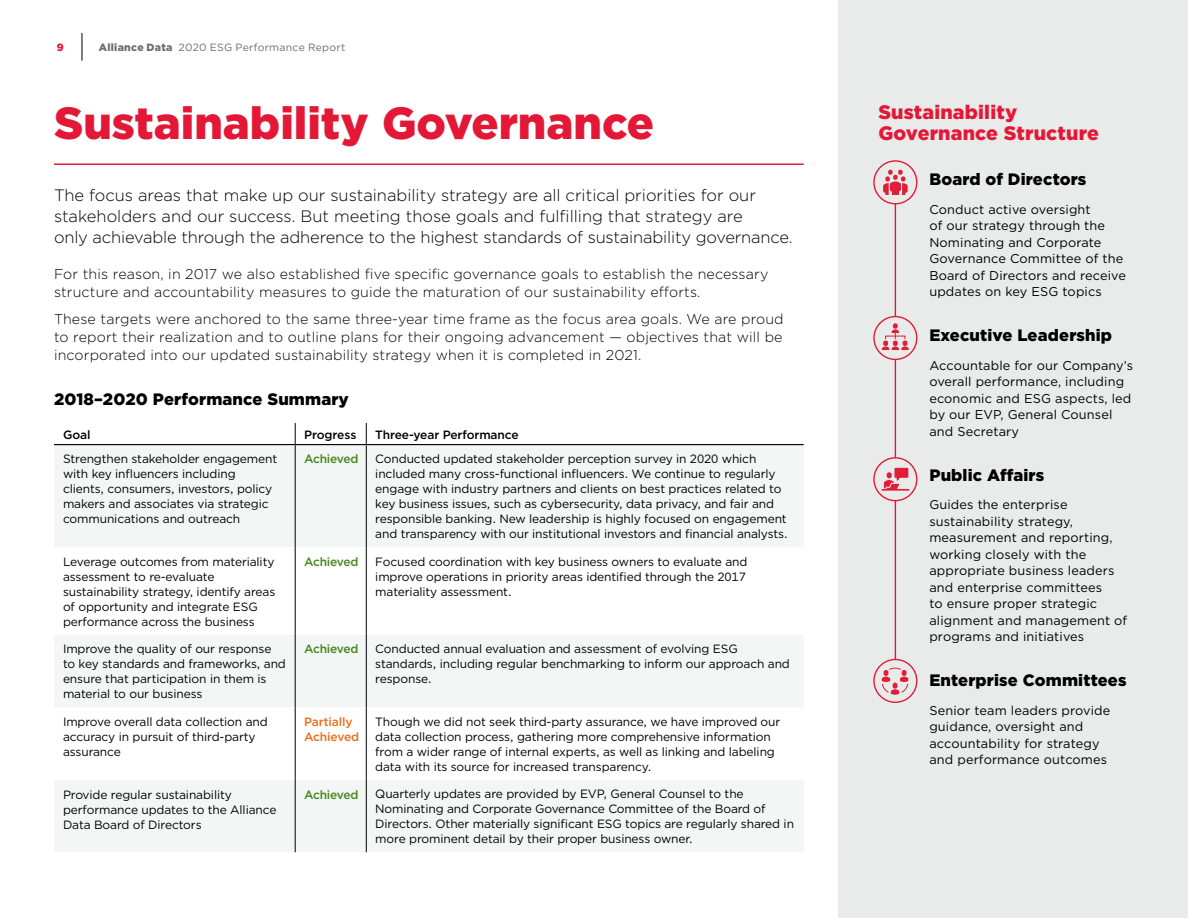
<style>
.page{position:relative;width:1188px;height:918px;background:#fff}
.page>*{position:absolute;margin:0;border:0;box-sizing:border-box;transform-origin:0 0}
.t1{font:900 45px "Gotham";color:#e31837}
.Pillar_Name{font:900 19.5px/21px "Gotham";letter-spacing:.01em;color:#e31837}
.Leadin_Body{font:300 16.5px/21px "Gotham";color:#000}
.t2{font:900 16.5px "Gotham";letter-spacing:.01em;color:#000}
.Body{font:300 14.25px/18px "Gotham";letter-spacing:.01em;color:#000}
.Pillar_body{font:12.75px/16.5px "Gotham";letter-spacing:.01em;color:#000}
.GRI_index_text{font:12px/15px "Gotham";letter-spacing:-.01em;color:#000}
.GRI_index_text-2{font:500 12px "Gotham";letter-spacing:-.02em;color:#44871a}
.GRI_index_text-3{font:500 12px "Gotham";letter-spacing:-.01em;color:#000}
.GRI_index_text-4{font:500 12px/15px "Gotham";letter-spacing:-.01em;color:#eb6d1a}
.GRI_bullets{font:500 12px "Gotham";letter-spacing:-.005em;color:#000}
.t3{font:10.5px "Gotham";letter-spacing:.025em;color:#6d6e71}
.t4{font:900 10.5px "Gotham";color:#e31837}
.s1{font-weight:900}
</style>
<div class="page">
<svg style="left:82px;top:33px;width:1px;height:28px"></svg>
<div style="left:838px;top:0;width:350px;height:918px;background:#e9eaea"></div>
<hr style="left:54px;top:163px;width:750px;height:2px;background:#e31837">
<svg style="left:54px;top:445px;width:750px;height:407px;fill:#f4f5f5"></svg>
<hr style="left:295px;top:445px;width:1px;height:102px;background:#000">
<hr style="left:366px;top:445px;width:1px;height:102px;background:#000">
<hr style="left:295px;top:547px;width:1px;height:88px;background:#000">
<hr style="left:366px;top:547px;width:1px;height:88px;background:#000">
<hr style="left:295px;top:635px;width:1px;height:72px;background:#000">
<hr style="left:366px;top:635px;width:1px;height:72px;background:#000">
<hr style="left:295px;top:707px;width:1px;height:73px;background:#000">
<hr style="left:366px;top:707px;width:1px;height:73px;background:#000">
<hr style="left:295px;top:780px;width:1px;height:72px;background:#000">
<hr style="left:366px;top:780px;width:1px;height:72px;background:#000">
<svg style="left:295px;top:423px;width:1px;height:21px"></svg>
<svg style="left:366px;top:423px;width:1px;height:21px"></svg>
<hr style="left:54px;top:444px;width:241px;height:1px;background:#000">
<hr style="left:295px;top:444px;width:71px;height:1px;background:#000">
<hr style="left:366px;top:444px;width:438px;height:1px;background:#000">
<hr style="left:895px;top:199px;width:1px;height:135px;background:#e31837">
<svg style="left:874px;top:161px;width:43px;height:43px"></svg>
<svg style="left:883px;top:170px;width:25px;height:25px"></svg>
<div style="left:873px;top:160px;width:44px;height:44px;border:1px solid #e31837;border-radius:50%"></div>
<hr style="left:895px;top:358px;width:1px;height:128px;background:#e31837">
<div style="left:874px;top:317px;width:43px;height:42px;background:#e9eaea;border-radius:50%"></div>
<svg style="left:882px;top:323px;width:27px;height:27px"></svg>
<div style="left:873px;top:316px;width:44px;height:44px;border:1px solid #e31837;border-radius:50%"></div>
<hr style="left:895px;top:499px;width:1px;height:185px;background:#e31837">
<svg style="left:874px;top:458px;width:43px;height:43px"></svg>
<svg style="left:881px;top:468px;width:28px;height:23px"></svg>
<div style="left:873px;top:457px;width:44px;height:44px;border:1px solid #e31837;border-radius:50%"></div>
<svg style="left:874px;top:659px;width:43px;height:43px"></svg>
<svg style="left:882px;top:668px;width:26px;height:27px"></svg>
<div style="left:873px;top:659px;width:44px;height:44px;border:1px solid #e31837;border-radius:50%"></div>
<p class="t4" style="left:57px;top:40px;width:8px">9</p>
<p class="t3" style="left:99px;top:41px;width:248px"><span class="s1">Alliance Data</span> 2020 ESG Performance Report</p>
<h1 class="t1" style="left:54px;top:93px;width:602px">Sustainability Governance</h1>
<p class="Leadin_Body" style="left:54px;top:184px;width:740px">The focus areas that make up our sustainability strategy are all critical priorities for our stakeholders and our success. But meeting those goals and fulfilling that strategy are<br>only achievable through the adherence to the highest standards of sustainability governance.</p>
<p class="Body" style="left:54px;top:265px;width:716px">For this reason, in 2017 we also established five specific governance goals to establish the necessary structure and accountability measures to guide the maturation of our sustainability efforts.</p>
<p class="Body" style="left:54px;top:310px;width:731px;text-align:justify">These targets were anchored to the same three-year time frame as the focus area goals. We are proud to report their realization and to outline plans for their ongoing advancement — objectives that will be incorporated into our updated sustainability strategy when it is completed in 2021.</p>
<h2 class="t2" style="left:54px;top:388px;width:296px">2018–2020 Performance Summary</h2>
<p class="GRI_bullets" style="left:63px;top:427px;width:29px">Goal</p>
<p class="GRI_bullets" style="left:304px;top:427px;width:54px">Progress</p>
<p class="GRI_index_text-3" style="left:375px;top:427px;width:145px">Three-year Performance</p>
<p class="GRI_index_text" style="left:63px;top:451px;width:216px">Strengthen stakeholder engagement with key influencers including clients, consumers, investors, policy makers and associates via strategic communications and outreach</p>
<p class="GRI_index_text-2" style="left:304px;top:451px;width:56px">Achieved</p>
<p class="GRI_index_text" style="left:375px;top:451px;width:414px">Conducted updated stakeholder perception survey in 2020 which included many cross-functional influencers. We continue to regularly engage with industry partners and clients on best practices related to key business issues, such as cybersecurity, data privacy, and fair and responsible banking. New leadership is highly focused on engagement and transparency with our institutional investors and financial analysts.</p>
<p class="GRI_index_text" style="left:63px;top:554px;width:214px">Leverage outcomes from materiality assessment to re-evaluate sustainability strategy, identify areas of opportunity and integrate ESG performance across the business</p>
<p class="GRI_index_text-2" style="left:304px;top:554px;width:56px">Achieved</p>
<p class="GRI_index_text" style="left:375px;top:554px;width:374px">Focused coordination with key business owners to evaluate and improve operations in priority areas identified through the 2017 materiality assessment.</p>
<p class="GRI_index_text" style="left:63px;top:641px;width:224px">Improve the quality of our response to key standards and frameworks, and ensure that participation in them is material to our business</p>
<p class="GRI_index_text-2" style="left:304px;top:641px;width:56px">Achieved</p>
<p class="GRI_index_text" style="left:375px;top:641px;width:416px">Conducted annual evaluation and assessment of evolving ESG standards, including regular benchmarking to inform our approach and response.</p>
<p class="GRI_index_text" style="left:63px;top:714px;width:206px">Improve overall data collection and accuracy in pursuit of third-party assurance</p>
<p class="GRI_index_text-4" style="left:304px;top:714px;width:57px">Partially<br>Achieved</p>
<p class="GRI_index_text" style="left:375px;top:714px;width:407px">Though we did not seek third-party assurance, we have improved our data collection process, gathering more comprehensive information from a wider range of internal experts, as well as linking and labeling data with its source for increased transparency.</p>
<p class="GRI_index_text" style="left:63px;top:787px;width:215px">Provide regular sustainability performance updates to the Alliance<br>Data Board of Directors</p>
<p class="GRI_index_text-2" style="left:304px;top:787px;width:56px">Achieved</p>
<p class="GRI_index_text" style="left:375px;top:786px;width:420px">Quarterly updates are provided by EVP, General Counsel to the Nominating and Corporate Governance Committee of the Board of Directors. Other materially significant ESG topics are regularly shared in more prominent detail by their proper business owner.</p>
<p class="Pillar_Name" style="left:878px;top:101px;width:222px">Sustainability<br>Governance Structure</p>
<h2 class="t2" style="left:929px;top:168px;width:159px">Board of Directors</h2>
<p class="Pillar_body" style="left:929px;top:201px;width:198px">Conduct active oversight<br>of our strategy through the<br>Nominating and Corporate<br>Governance Committee of the<br>Board of Directors and receive updates on key ESG topics</p>
<h2 class="t2" style="left:929px;top:324px;width:184px">Executive Leadership</h2>
<p class="Pillar_body" style="left:929px;top:357px;width:205px">Accountable for our Company’s overall performance, including economic and ESG aspects, led by our EVP, General Counsel and Secretary</p>
<h2 class="t2" style="left:929px;top:463px;width:116px">Public Affairs</h2>
<p class="Pillar_body" style="left:929px;top:496px;width:199px">Guides the enterprise sustainability strategy, measurement and reporting, working closely with the appropriate business leaders and enterprise committees<br>to ensure proper strategic alignment and management of programs and initiatives</p>
<h2 class="t2" style="left:929px;top:669px;width:199px">Enterprise Committees</h2>
<p class="Pillar_body" style="left:929px;top:702px;width:182px">Senior team leaders provide guidance, oversight and accountability for strategy and performance outcomes</p>
</div>
